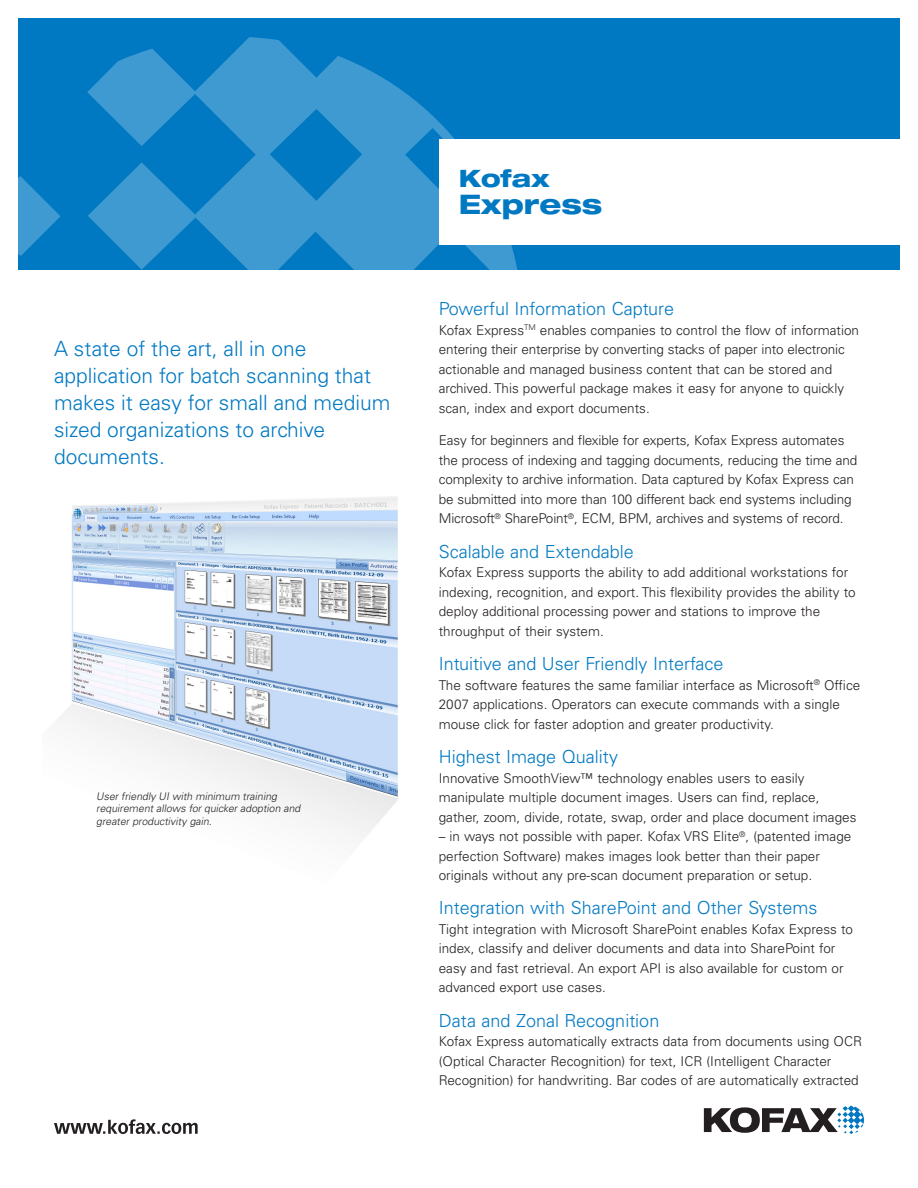
<style>
.page{position:relative;width:918px;height:1188px;background:#fff}
.page>*{position:absolute;margin:0;border:0;box-sizing:border-box;transform-origin:0 0}
.Title__reduce_fontsi{font:800 expanded 27px "Helvetica Neue LT Std";color:#0079c2}
.Title__reduce_fontsi-2{font:800 expanded 24px "Helvetica Neue LT Std";color:#0079c2}
.Quote_a4-en{font:300 21px/27px "Univers LT Std";color:#0079c2}
.Body_a4-en{font:300 18px "Univers LT Std";color:#0079c2}
.Headline_a4-en{font:300 18px "Univers LT Std";color:#0079c2}
.Body_a4-en-2{font:300 13.5px/19.5px "Univers LT Std";color:#231f20}
.Headline_a4-en-2{font:300 13.5px/19.5px "Univers LT Std";color:#231f20}
.Image_Caption_a4-en{font:italic 300 10.5px/12.6px "Univers LT Std";color:#231f20}
</style>
<div class="page">
<div style="left:18px;top:18px;width:882px;height:252px;background:#0079c2"></div>
<svg style="left:704px;top:1106px;width:160px;height:28px"></svg>
<svg style="left:54px;top:1119px;width:144px;height:15px"></svg>
<div style="left:439px;top:139px;width:470px;height:106px;background:#fff"></div>
<svg style="left:18px;top:176px;width:43px;height:80px"></svg>
<svg style="left:87px;top:37px;width:431px;height:233px;fill:#3f9ad1"></svg>
<img style="left:58px;top:496px;width:340px;height:343px">
<p class="Quote_a4-en" style="left:54px;top:336px;width:338px">A state of the art, all in one application for batch scanning that makes it easy for small and medium sized organizations to archive documents.</p>
<p class="Image_Caption_a4-en" style="left:96px;top:790px;width:208px">User friendly UI with minimum training requirement allows for quicker adoption and greater productivity gain.</p>
<p class="Title__reduce_fontsi-2" style="left:459px;top:163px;width:93px">Kofax</p>
<p class="Title__reduce_fontsi" style="left:459px;top:187px;width:145px">Express</p>
<p class="Body_a4-en" style="left:439px;top:298px;width:237px">Powerful Information Capture</p>
<p class="Body_a4-en-2" style="left:439px;top:320px;width:422px">Kofax Express<sup>TM</sup> enables companies to control the flow of information entering their enterprise by converting stacks of paper into electronic actionable and managed business content that can be stored and archived. This powerful package makes it easy for anyone to quickly scan, index and export documents.</p>
<p class="Body_a4-en-2" style="left:439px;top:431px;width:420px">Easy for beginners and flexible for experts, Kofax Express automates the process of indexing and tagging documents, reducing the time and complexity to archive information. Data captured by Kofax Express can be submitted into more than 100 different back end systems including Microsoft<sup>®</sup> SharePoint<sup>®</sup>, ECM, BPM, archives and systems of record.</p>
<p class="Headline_a4-en" style="left:439px;top:540px;width:197px">Scalable and Extendable</p>
<p class="Headline_a4-en-2" style="left:439px;top:563px;width:419px">Kofax Express supports the ability to add additional workstations for indexing, recognition, and export. This flexibility provides the ability to deploy additional processing power and stations to improve the throughput of their system.</p>
<p class="Body_a4-en" style="left:439px;top:653px;width:286px">Intuitive and User Friendly Interface</p>
<p class="Body_a4-en-2" style="left:439px;top:675px;width:423px">The software features the same familiar interface as Microsoft<sup>®</sup> Office<br>2007 applications. Operators can execute commands with a single mouse click for faster adoption and greater productivity.</p>
<p class="Body_a4-en" style="left:439px;top:746px;width:181px">Highest Image Quality</p>
<p class="Body_a4-en-2" style="left:439px;top:768px;width:419px">Innovative SmoothView™ technology enables users to easily manipulate multiple document images. Users can find, replace, gather, zoom, divide, rotate, swap, order and place document images</p>
<p class="Body_a4-en-2" style="left:439px;top:827px;width:414px">– in ways not possible with paper. Kofax VRS Elite<sup>®</sup>, (patented image perfection Software) makes images look better than their paper originals without any pre-scan document preparation or setup.</p>
<p class="Body_a4-en" style="left:439px;top:897px;width:380px">Integration with SharePoint and Other Systems</p>
<p class="Body_a4-en-2" style="left:439px;top:919px;width:416px">Tight integration with Microsoft SharePoint enables Kofax Express to index, classify and deliver documents and data into SharePoint for easy and fast retrieval. An export API is also available for custom or advanced export use cases.</p>
<p class="Body_a4-en" style="left:439px;top:1010px;width:222px">Data and Zonal Recognition</p>
<p class="Body_a4-en-2" style="left:439px;top:1032px;width:425px">Kofax Express automatically extracts data from documents using OCR (Optical Character Recognition) for text, ICR (Intelligent Character<br>Recognition) for handwriting. Bar codes of are automatically extracted</p>
</div>
